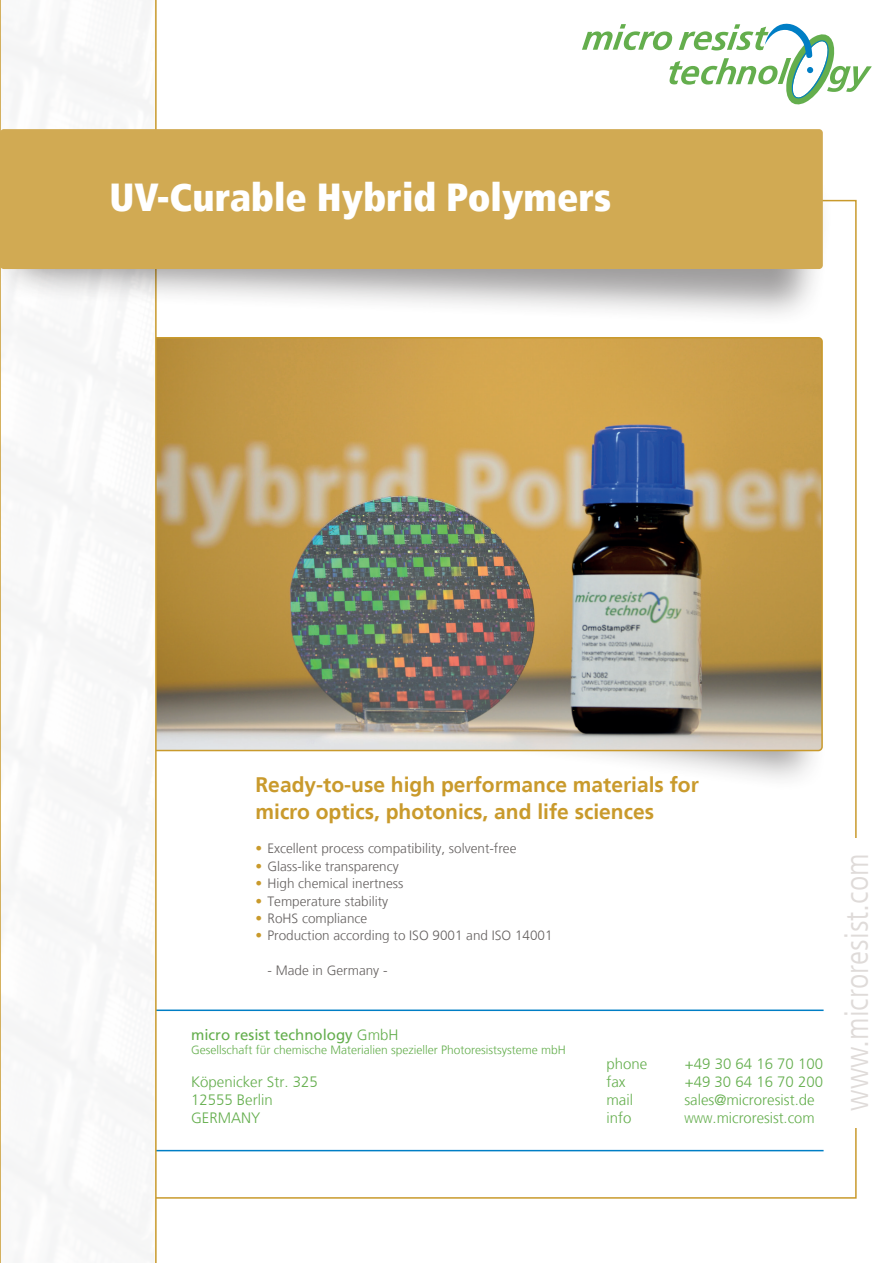
<style>
.page{position:relative;width:893px;height:1263px;background:#fff}
.page>*{position:absolute;margin:0;border:0;box-sizing:border-box;transform-origin:0 0}
.t1{font:900 condensed 39px "Frutiger LT";color:#fff}
.t2{font:300 condensed 33px "Frutiger LT";color:#dfdbd9}
.t3{font:700 21px/27px "Frutiger LT";color:#c99a2c}
.t4{font:300 15px/18px "Frutiger LT";color:#64ae4d}
.t5{font:15px "Frutiger LT";color:#64ae4d}
.t6{font:300 15px "Frutiger LT";color:#64ae4d;scale:.8 1}
.t7{font:300 13.5px "Frutiger LT";color:#656160}
.t8{font:300 12px "Frutiger LT";color:#64ae4d}
.s1{color:#c99a2c}
.s2{font-weight:300}
</style>
<div class="page">
<hr style="left:151px;top:1009px;width:673px;height:2px;background:#007ec5">
<div style="left:147px;top:446px;width:680px;height:346px;background:#231f20;opacity:.44"></div>
<svg style="left:582px;top:23px;width:290px;height:82px"></svg>
<img style="left:157px;top:340px;width:663px;height:408px">
<hr style="left:151px;top:1150px;width:673px;height:1px;background:#007ec5">
<svg style="left:0;top:0;width:156px;height:1263px"></svg>
<div style="left:0;top:147px;width:834px;height:180px;background:#231f20;opacity:.44"></div>
<div style="left:0;top:129px;width:823px;height:140px;background:#d1aa53;border-radius:4px"></div>
<h1 class="t1" style="left:110px;top:174px;width:503px">UV-Curable Hybrid Polymers</h1>
<h3 class="t3" style="left:255px;top:771px;width:445px">Ready-to-use high performance materials for micro optics, photonics, and life sciences</h3>
<p class="t7" style="left:255px;top:841px;width:262px"><span class="s1">•</span> Excellent process compatibility, solvent-free</p>
<p class="t7" style="left:255px;top:858px;width:145px"><span class="s1">•</span> Glass-like transparency</p>
<p class="t7" style="left:255px;top:876px;width:149px"><span class="s1">•</span> High chemical inertness</p>
<p class="t7" style="left:255px;top:893px;width:134px"><span class="s1">•</span> Temperature stability</p>
<p class="t7" style="left:255px;top:911px;width:113px"><span class="s1">•</span> RoHS compliance</p>
<p class="t7" style="left:255px;top:928px;width:299px"><span class="s1">•</span> Production according to ISO 9001 and ISO 14001</p>
<p class="t7" style="left:267px;top:963px;width:122px">- Made in Germany -</p>
<p class="t5" style="left:191px;top:1026px;width:209px">micro resist technology <span class="s2">GmbH</span></p>
<p class="t8" style="left:191px;top:1043px;width:376px">Gesellschaft für chemische Materialien spezieller Photoresistsysteme mbH</p>
<p class="t4" style="left:191px;top:1073px;width:128px">Köpenicker Str. 325<br>12555 Berlin<br>GERMANY</p>
<p class="t4" style="left:606px;top:1055px;width:42px">phone</p>
<p class="t4" style="left:685px;top:1055px;width:140px">+49 30 64 16 70 100</p>
<p class="t4" style="left:606px;top:1073px;width:21px">fax</p>
<p class="t4" style="left:685px;top:1073px;width:140px">+49 30 64 16 70 200</p>
<p class="t4" style="left:606px;top:1091px;width:28px">mail</p>
<p class="t4" style="left:684px;top:1091px;width:132px">sales@microresist.de</p>
<p class="t4" style="left:606px;top:1109px;width:27px">info</p>
<p class="t6" style="left:684px;top:1109px;width:164px">www.microresist.com</p>
<h2 class="t2" style="left:838px;top:1110px;width:259px;rotate:-90deg">www.microresist.com</h2>
</div>
